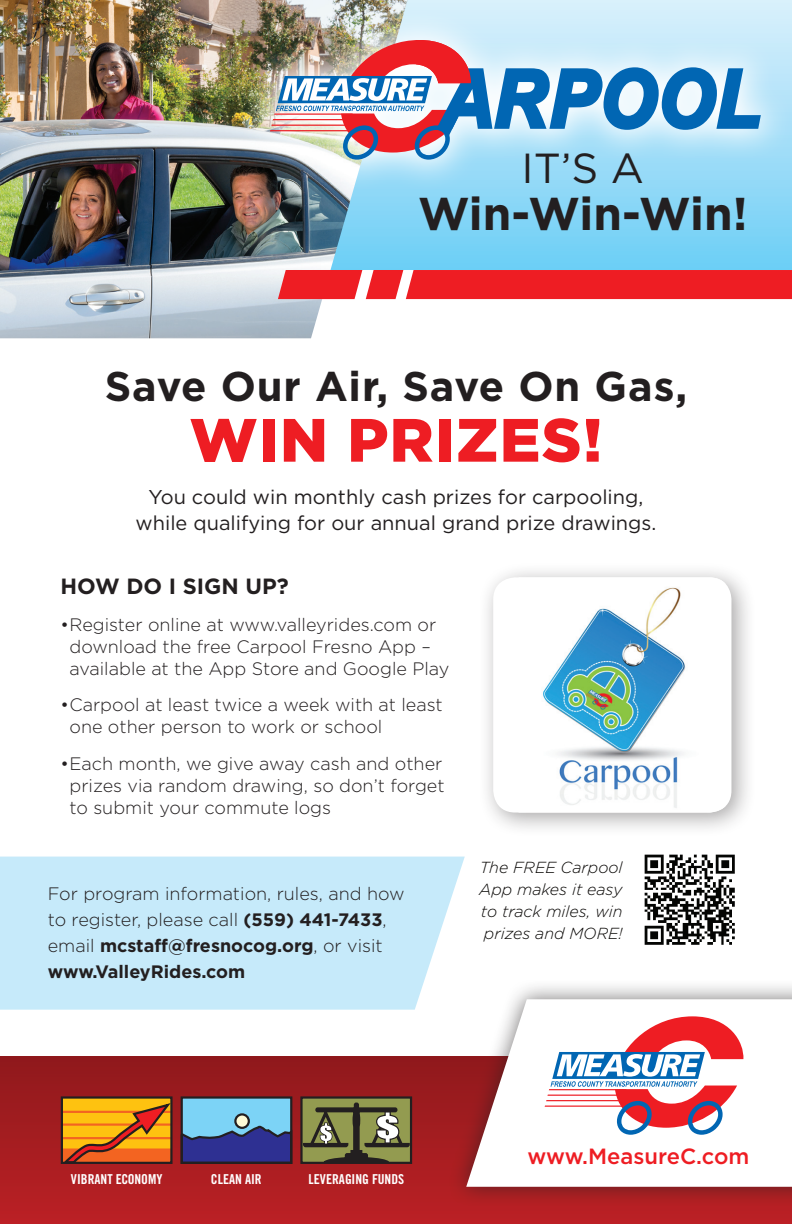
<style>
.page{position:relative;width:792px;height:1224px;background:#fff}
.page>*{position:absolute;margin:0;border:0;box-sizing:border-box;transform-origin:0 0}
.t1{font:900 61px "Gotham";letter-spacing:.02em;color:#ee1d23}
.t2{font:700 46px "Gotham";letter-spacing:-.005em;color:#231f20}
.t3{font:42px "Gotham";color:#231f20}
.t4{font:700 41.6px "Gotham";letter-spacing:.02em;color:#231f20}
.t5{font:500 22px "Gotham";color:#ee1d23}
.t6{font:700 22px "Gotham";color:#231f20}
.t7{font:20px/26px "Gotham";color:#231f20;text-align:center}
.t8{font:300 18px/22px "Gotham";color:#231f20}
.t9{font:italic 300 16px/22px "Gotham";color:#090705;text-align:justify}
.t10{font:13.6px "Trade Gothic Bold Cond Twenty";color:#fff}
.s1{font-weight:700}
</style>
<div class="page">
<div style="left:0;top:857px;width:465px;height:153px;background:#c6eafa"></div>
<div style="left:0;top:1057px;width:792px;height:167px;background:linear-gradient(to bottom,#8f191c,#bb2025)"></div>
<svg style="left:408px;top:0;width:384px;height:270px"></svg>
<img style="left:0;top:0;width:408px;height:338px">
<div style="left:278px;top:270px;width:514px;height:29px;background:#ee1d23"></div>
<img style="left:238px;top:6px;width:554px;height:186px">
<hr style="left:274px;top:114px;width:79px;height:1px;background:#ee1d23">
<hr style="left:273px;top:119px;width:78px;height:1px;background:#ee1d23">
<hr style="left:271px;top:125px;width:78px;height:1px;background:#ee1d23">
<hr style="left:270px;top:130px;width:80px;height:1px;background:#ee1d23">
<svg style="left:276px;top:40px;width:485px;height:120px"></svg>
<div style="left:478px;top:562px;width:279px;height:276px;background:#231f20;opacity:.4"></div>
<div style="left:493px;top:577px;width:238px;height:236px;background:#fff;border-radius:22px"></div>
<img style="left:519px;top:577px;width:206px;height:236px">
<img style="left:644px;top:854px;width:91px;height:91px">
<svg style="left:299px;top:1095px;width:114px;height:70px"></svg>
<svg style="left:60px;top:1095px;width:233px;height:70px"></svg>
<div style="left:448px;top:979px;width:344px;height:228px;background:#231f20;opacity:.6"></div>
<svg style="left:466px;top:999px;width:326px;height:188px"></svg>
<hr style="left:549px;top:1089px;width:77px;height:1px;background:#ee1d23">
<hr style="left:547px;top:1095px;width:78px;height:1px;background:#ee1d23">
<hr style="left:546px;top:1100px;width:77px;height:1px;background:#ee1d23">
<hr style="left:545px;top:1106px;width:79px;height:1px;background:#ee1d23">
<svg style="left:551px;top:1016px;width:193px;height:119px"></svg>
<h3 class="t3" style="left:522px;top:145px;width:124px">IT’S A</h3>
<h2 class="t2" style="left:418px;top:187px;width:331px">Win-Win-Win!</h2>
<h3 class="t4" style="left:105px;top:362px;width:584px">Save Our Air, Save On Gas,</h3>
<h1 class="t1" style="left:189px;top:398px;width:415px">WIN PRIZES!</h1>
<p class="t7" style="left:136px;top:484px;width:522px">You could win monthly cash prizes for carpooling, while qualifying for our annual grand prize drawings.</p>
<p class="t6" style="left:61px;top:574px;width:230px">HOW DO I SIGN UP?</p>
<p class="t8" style="left:70px;top:613px;width:381px;text-indent:-9px">•Register online at www.valleyrides.com or download the free Carpool Fresno App – available at the App Store and Google Play</p>
<p class="t8" style="left:70px;top:694px;width:375px;text-indent:-9px">•Carpool at least twice a week with at least one other person to work or school</p>
<p class="t8" style="left:70px;top:752px;width:377px;text-indent:-9px">•Each month, we give away cash and other prizes via random drawing, so don’t forget to submit your commute logs</p>
<p class="t8" style="left:48px;top:880px;width:358px;line-height:26px">For program information, rules, and how to register, please call <span class="s1">(559) 441-7433</span>, email <span class="s1">mcstaff@fresnocog.org</span>, or visit <span class="s1">www.ValleyRides.com</span></p>
<p class="t9" style="left:479px;top:857px;width:145px">The FREE Carpool App makes it easy to track miles, win prizes and MORE!</p>
<p class="t10" style="left:71px;top:1171px;width:93px">VIBRANT ECONOMY</p>
<p class="t10" style="left:211px;top:1171px;width:52px">CLEAN AIR</p>
<p class="t10" style="left:309px;top:1171px;width:97px">LEVERAGING FUNDS</p>
<p class="t5" style="left:527px;top:1144px;width:223px">www.MeasureC.com</p>
</div>
